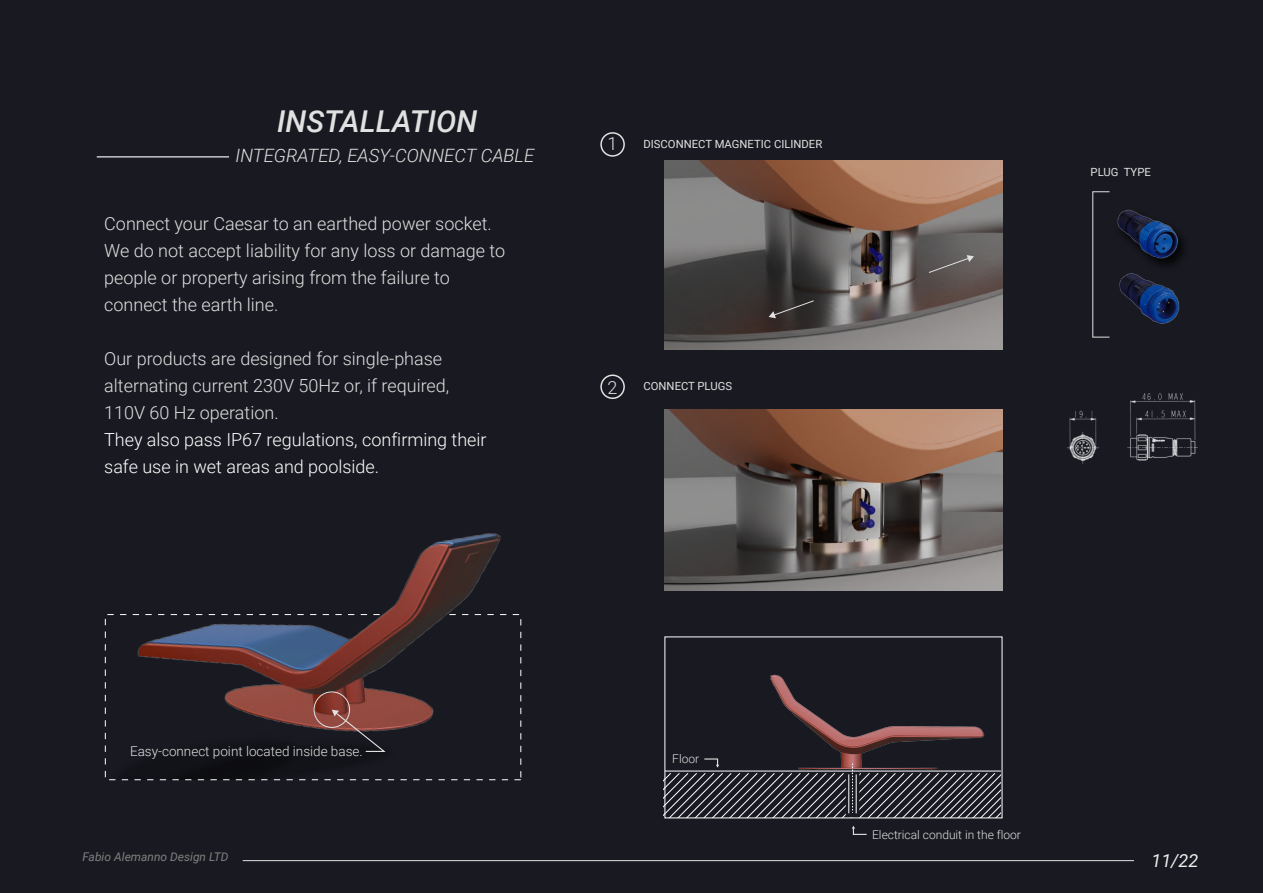
<style>
.page{position:relative;width:1263px;height:893px;background:#191a21}
.page>*{position:absolute;margin:0;border:0;box-sizing:border-box;transform-origin:0 0}
.t1{font:italic 500 30.15px "Roboto";color:#e1e1e1}
.t2{font:italic 300 18.45px "Roboto";color:#e1e1e1}
.t3{font:300 18px/27px "Roboto";color:#e1e1e1}
.t4{font:300 18px/27px "Roboto";color:#fff}
.t5{font:italic 18px "Roboto";color:#ededed}
.t6{font:300 13.5px "Roboto";color:#e1e1e1}
.t7{font:300 12px "Roboto";color:#e1e1e1}
.t8{font:italic 12px "Roboto";color:#808080}
.t9{font:11.25px "Roboto";color:#e1e1e1}
</style>
<div class="page">
<img style="left:1117px;top:209px;width:66px;height:32px">
<img style="left:1119px;top:241px;width:65px;height:83px">
<div style="left:600px;top:132px;width:25px;height:25px;border:2px solid #e1e1e1;border-radius:50%"></div>
<hr style="left:243px;top:860px;width:891px;height:1px;background:#e1e1e1">
<img style="left:665px;top:409px;width:337px;height:181px">
<img style="left:665px;top:160px;width:337px;height:190px">
<img style="left:1067px;top:393px;width:131px;height:71px">
<div style="left:600px;top:374px;width:25px;height:25px;border:2px solid #e1e1e1;border-radius:50%"></div>
<img style="left:104px;top:533px;width:418px;height:248px">
<svg style="left:332px;top:710px;width:55px;height:42px"></svg>
<div style="left:314px;top:691px;width:36px;height:37px;border:1px solid #e1e1e1;border-radius:50%"></div>
<img style="left:721px;top:636px;width:282px;height:183px">
<svg style="left:852px;top:826px;width:15px;height:9px"></svg>
<svg style="left:664px;top:758px;width:337px;height:59px"></svg>
<hr style="left:97px;top:156px;width:132px;height:1px;background:#fff">
<svg style="left:928px;top:255px;width:46px;height:18px"></svg>
<svg style="left:769px;top:300px;width:46px;height:18px"></svg>
<h1 class="t1" style="left:277px;top:100px;width:202px">INSTALLATION</h1>
<p class="t2" style="left:236px;top:142px;width:300px">INTEGRATED, EASY-CONNECT CABLE</p>
<p class="t3" style="left:104px;top:209px;width:403px">Connect your Caesar to an earthed power socket.<br>We do not accept liability for any loss or damage to people or property arising from the failure to connect the earth line.</p>
<p class="t3" style="left:104px;top:344px;width:347px">Our products are designed for single-phase alternating current 230V 50Hz or, if required,<br>110V 60 Hz operation.</p>
<p class="t4" style="left:104px;top:425px;width:384px">They also pass IP67 regulations, confirming their safe use in wet areas and poolside.</p>
<p class="t3" style="left:607px;top:129px;width:11px">1</p>
<p class="t9" style="left:643px;top:136px;width:180px">DISCONNECT MAGNETIC CILINDER</p>
<p class="t3" style="left:607px;top:373px;width:11px">2</p>
<p class="t9" style="left:643px;top:378px;width:90px">CONNECT PLUGS</p>
<p class="t9" style="left:1090px;top:164px;width:62px">PLUG TYPE</p>
<p class="t6" style="left:130px;top:741px;width:234px">Easy-connect point located inside base.</p>
<p class="t8" style="left:82px;top:848px;width:148px">Fabio Alemanno Design LTD</p>
<p class="t7" style="left:672px;top:750px;width:28px">Floor</p>
<p class="t7" style="left:872px;top:826px;width:150px">Electrical conduit in the floor</p>
<p class="t5" style="left:1151px;top:848px;width:48px">11/22</p>
</div>
